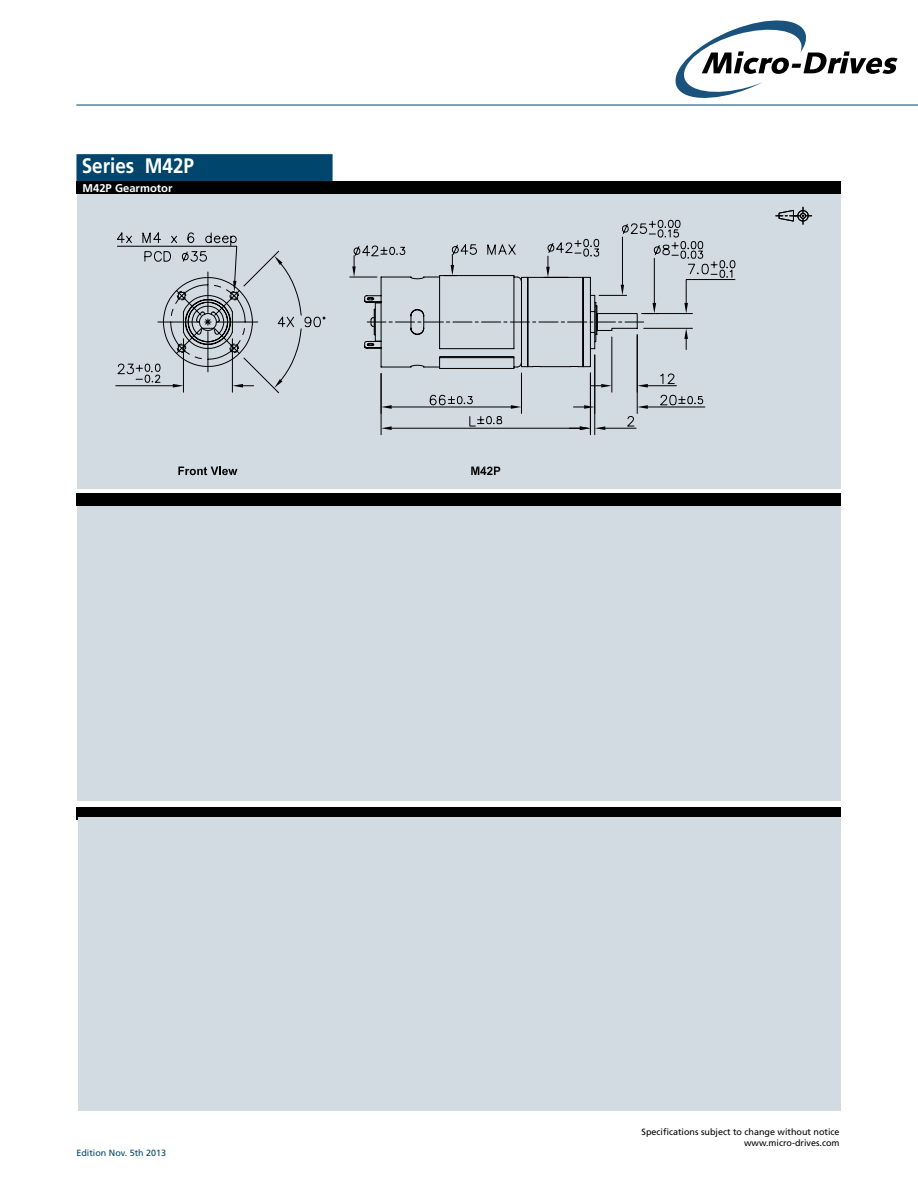
<style>
.page{position:relative;width:918px;height:1188px;background:#fff}
.page>*{position:absolute;margin:0;border:0;box-sizing:border-box;transform-origin:0 0}
.t1{font:700 21px "Frutiger";color:#fff;scale:.9 1}
.t2{font:700 11.25px "Frutiger";color:#fff}
.t3{font:9px/10.8px "Frutiger";color:#000;text-align:right}
.t4{font:9px "Frutiger";color:#00456c}
</style>
<div class="page">
<div style="left:77px;top:181px;width:764px;height:13px;background:#000"></div>
<div style="left:76px;top:494px;width:765px;height:12px;background:#000"></div>
<div style="left:76px;top:807px;width:765px;height:13px;background:#000"></div>
<hr style="left:76px;top:105px;width:842px;height:1px;background:#00456c">
<svg style="left:675px;top:20px;width:223px;height:78px"></svg>
<div style="left:77px;top:506px;width:764px;height:294px;background:#d2dbe2"></div>
<div style="left:78px;top:818px;width:763px;height:293px;background:#d2dbe2"></div>
<div style="left:77px;top:194px;width:764px;height:295px;background:#d2dbe2"></div>
<div style="left:76px;top:154px;width:257px;height:27px;background:#00456c;border:2px solid #00456c"></div>
<svg style="left:471px;top:467px;width:29px;height:8px"></svg>
<svg style="left:178px;top:467px;width:59px;height:8px"></svg>
<svg style="left:776px;top:207px;width:36px;height:17px"></svg>
<svg style="left:116px;top:232px;width:234px;height:155px"></svg>
<svg style="left:350px;top:220px;width:386px;height:215px"></svg>
<svg style="left:117px;top:246px;width:208px;height:148px"></svg>
<h1 class="t1" style="left:82px;top:154px;width:126px">Series M42P</h1>
<p class="t2" style="left:82px;top:182px;width:92px">M42P Gearmotor</p>
<p class="t4" style="left:76px;top:1148px;width:91px">Edition Nov. 5th 2013</p>
<p class="t3" style="left:642px;top:1126px;width:200px">Specifications subject to change without notice www.micro-drives.com</p>
</div>
